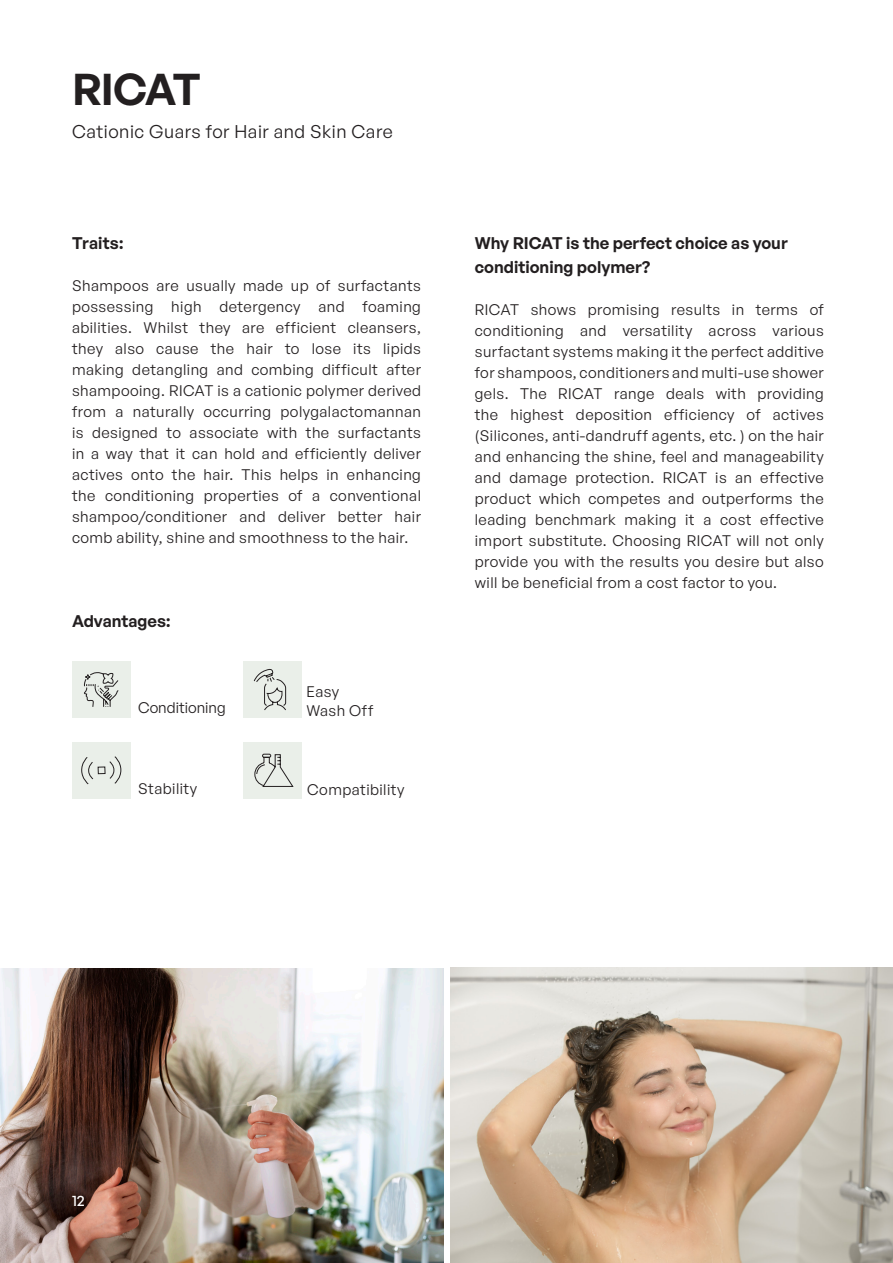
<style>
.page{position:relative;width:893px;height:1263px;background:#fff}
.page>*{position:absolute;margin:0;border:0;box-sizing:border-box;transform-origin:0 0}
.t1{font:600 43.5px "General Sans";letter-spacing:-.04em;color:#231f20}
.t2{font:18px "General Sans";letter-spacing:.03em;color:#231f20}
.t3{font:600 16.5px/24px "General Sans";color:#231f20}
.t4{font:15px/21px "General Sans";letter-spacing:.03em;color:#231f20;text-align:justify}
.t5{font:15px "General Sans";color:#231f20}
.t6{font:500 15px "General Sans";color:#fff}
</style>
<div class="page">
<img style="left:0;top:968px;width:443px;height:295px">
<div style="left:72px;top:661px;width:59px;height:57px;background:#eaefe9"></div>
<div style="left:72px;top:742px;width:59px;height:57px;background:#eaefe9"></div>
<div style="left:243px;top:661px;width:59px;height:57px;background:#eaefe9"></div>
<div style="left:243px;top:742px;width:59px;height:57px;background:#eaefe9"></div>
<svg style="left:84px;top:672px;width:35px;height:35px"></svg>
<svg style="left:254px;top:669px;width:32px;height:41px"></svg>
<svg style="left:254px;top:754px;width:39px;height:33px"></svg>
<svg style="left:81px;top:756px;width:40px;height:28px"></svg>
<img style="left:451px;top:968px;width:442px;height:295px">
<p class="t1" style="left:72px;top:62px;width:130px">RICAT</p>
<p class="t2" style="left:72px;top:120px;width:322px">Cationic Guars for Hair and Skin Care</p>
<p class="t3" style="left:72px;top:231px;width:53px">Traits:</p>
<p class="t4" style="left:72px;top:275px;width:350px">Shampoos are usually made up of surfactants possessing high detergency and foaming abilities. Whilst they are efficient cleansers, they also cause the hair to lose its lipids making detangling and combing difficult after shampooing. RICAT is a cationic polymer derived from a naturally occurring polygalactomannan is designed to associate with the surfactants in a way that it can hold and efficiently deliver actives onto the hair. This helps in enhancing the conditioning properties of a conventional shampoo/conditioner and deliver better hair comb ability, shine and smoothness to the hair.</p>
<p class="t3" style="left:72px;top:608px;width:100px">Advantages:</p>
<p class="t5" style="left:138px;top:698px;width:89px">Conditioning</p>
<p class="t4" style="left:138px;top:777px;width:60px">Stability</p>
<p class="t4" style="left:306px;top:681px;width:34px">Easy</p>
<p class="t4" style="left:306px;top:700px;width:68px">Wash Off</p>
<p class="t4" style="left:307px;top:778px;width:99px">Compatibility</p>
<p class="t3" style="left:475px;top:231px;width:314px">Why RICAT is the perfect choice as your conditioning polymer?</p>
<p class="t4" style="left:475px;top:299px;width:350px">RICAT shows promising results in terms of conditioning and versatility across various surfactant systems making it the perfect additive for shampoos, conditioners and multi-use shower gels. The RICAT range deals with providing the highest deposition efficiency of actives (Silicones, anti-dandruff agents, etc. ) on the hair and enhancing the shine, feel and manageability and damage protection. RICAT is an effective product which competes and outperforms the leading benchmark making it a cost effective import substitute. Choosing RICAT will not only provide you with the results you desire but also will be beneficial from a cost factor to you.</p>
<p class="t6" style="left:72px;top:1191px;width:14px">12</p>
</div>
